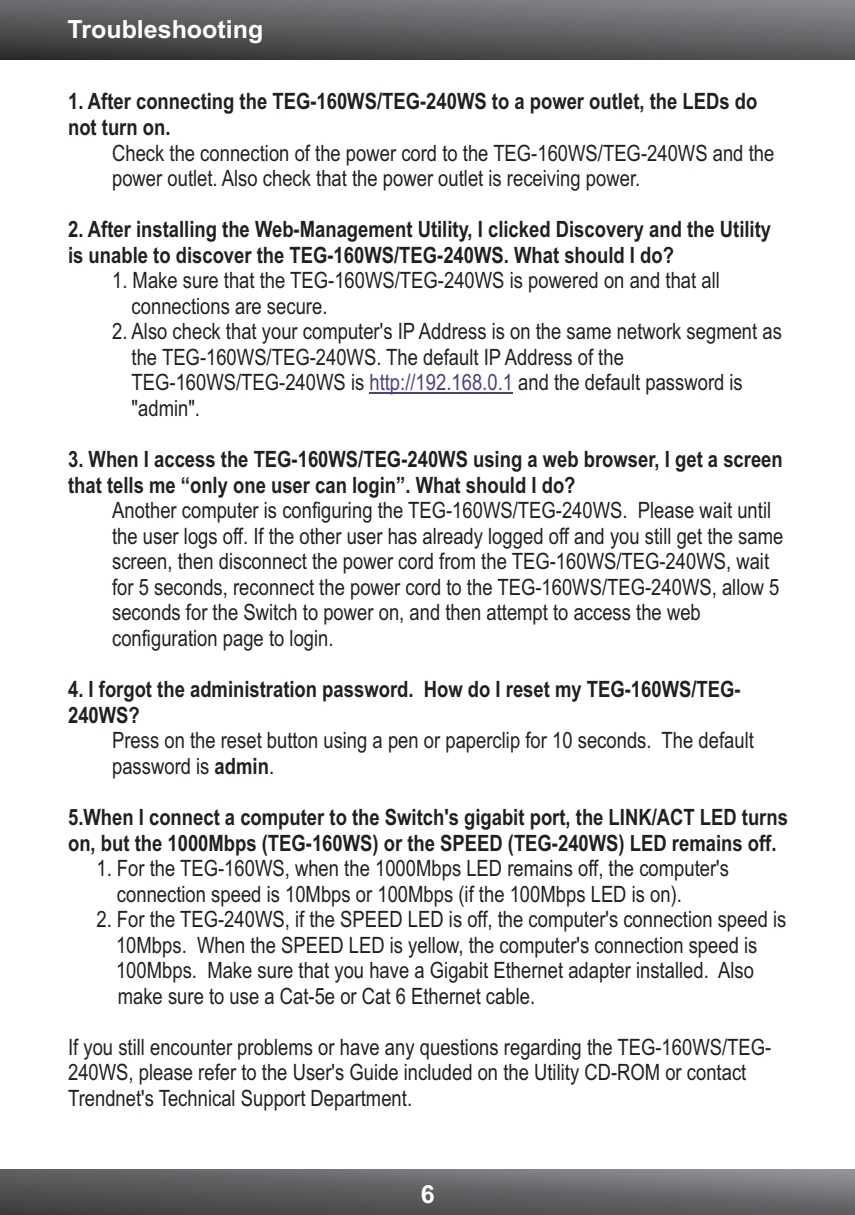
<style>
.page{position:relative;width:855px;height:1215px;background:#fff}
.page>*{position:absolute;margin:0;border:0;box-sizing:border-box;transform-origin:0 0}
.t1{font:700 25px "Arial";color:#fff}
.t2{font:22.5px/25.5px "Arial Narrow";color:#231f20}
.t3{font:700 22.5px/25.8px "Arial Narrow";color:#231f20}
.s1{color:#464285}
.s2{font-weight:700}
</style>
<div class="page">
<svg style="left:0;top:0;width:855px;height:59px;background:#5e5e61"></svg>
<svg style="left:0;top:1170px;width:855px;height:45px;background:#606163"></svg>
<hr style="left:369px;top:392px;width:144px;height:1px;background:#464285">
<p class="t1" style="left:68px;top:20px;width:197px">Troubleshooting</p>
<p class="t3" style="left:68px;top:91px;width:691px">1. After connecting the TEG-160WS/TEG-240WS to a power outlet, the LEDs do</p>
<p class="t3" style="left:68px;top:116px;width:104px">not turn on.</p>
<p class="t2" style="left:112px;top:142px;width:664px">Check the connection of the power cord to the TEG-160WS/TEG-240WS and the power outlet. Also check that the power outlet is receiving power.</p>
<p class="t3" style="left:68px;top:218px;width:705px">2. After installing the Web-Management Utility, I clicked Discovery and the Utility is unable to discover the TEG-160WS/TEG-240WS. What should I do?</p>
<p class="t2" style="left:132px;top:295px;width:197px">connections are secure.</p>
<p class="t2" style="left:132px;top:321px;width:652px;text-indent:-19px">2. Also check that your computer's IP Address is on the same network segment as the TEG-160WS/TEG-240WS. The default IP Address of the TEG-160WS/TEG-240WS is <span class="s1">http://192.168.0.1</span> and the default password is "admin".</p>
<p class="t3" style="left:68px;top:448px;width:716px">3. When I access the TEG-160WS/TEG-240WS using a web browser, I get a screen that tells me “only one user can login”. What should I do?</p>
<p class="t2" style="left:112px;top:500px;width:673px">Another computer is configuring the TEG-160WS/TEG-240WS. Please wait until the user logs off. If the other user has already logged off and you still get the same screen, then disconnect the power cord from the TEG-160WS/TEG-240WS, wait for 5 seconds, reconnect the power cord to the TEG-160WS/TEG-240WS, allow 5 seconds for the Switch to power on, and then attempt to access the web configuration page to login.</p>
<p class="t3" style="left:68px;top:678px;width:674px">4. I forgot the administration password. How do I reset my TEG-160WS/TEG-<br>240WS?</p>
<p class="t2" style="left:112px;top:729px;width:643px">Press on the reset button using a pen or paperclip for 10 seconds. The default password is <span class="s2">admin</span>.</p>
<p class="t3" style="left:68px;top:806px;width:721px">5.When I connect a computer to the Switch's gigabit port, the LINK/ACT LED turns on, but the 1000Mbps (TEG-160WS) or the SPEED (TEG-240WS) LED remains off.</p>
<p class="t2" style="left:117px;top:858px;width:614px;text-indent:-20px">1. For the TEG-160WS, when the 1000Mbps LED remains off, the computer's connection speed is 10Mbps or 100Mbps (if the 100Mbps LED is on).</p>
<p class="t2" style="left:116px;top:909px;width:672px;text-indent:-20px">2. For the TEG-240WS, if the SPEED LED is off, the computer's connection speed is 10Mbps. When the SPEED LED is yellow, the computer's connection speed is 100Mbps. Make sure that you have a Gigabit Ethernet adapter installed. Also make sure to use a Cat-5e or Cat 6 Ethernet cable.</p>
<p class="t2" style="left:68px;top:1036px;width:705px">If you still encounter problems or have any questions regarding the TEG-160WS/TEG-<br>240WS, please refer to the User's Guide included on the Utility CD-ROM or contact<br>Trendnet's Technical Support Department.</p>
<p class="t2" style="left:112px;top:270px;width:609px">1. Make sure that the TEG-160WS/TEG-240WS is powered on and that all</p>
<p class="t1" style="left:421px;top:1185px;width:15px">6</p>
</div>
